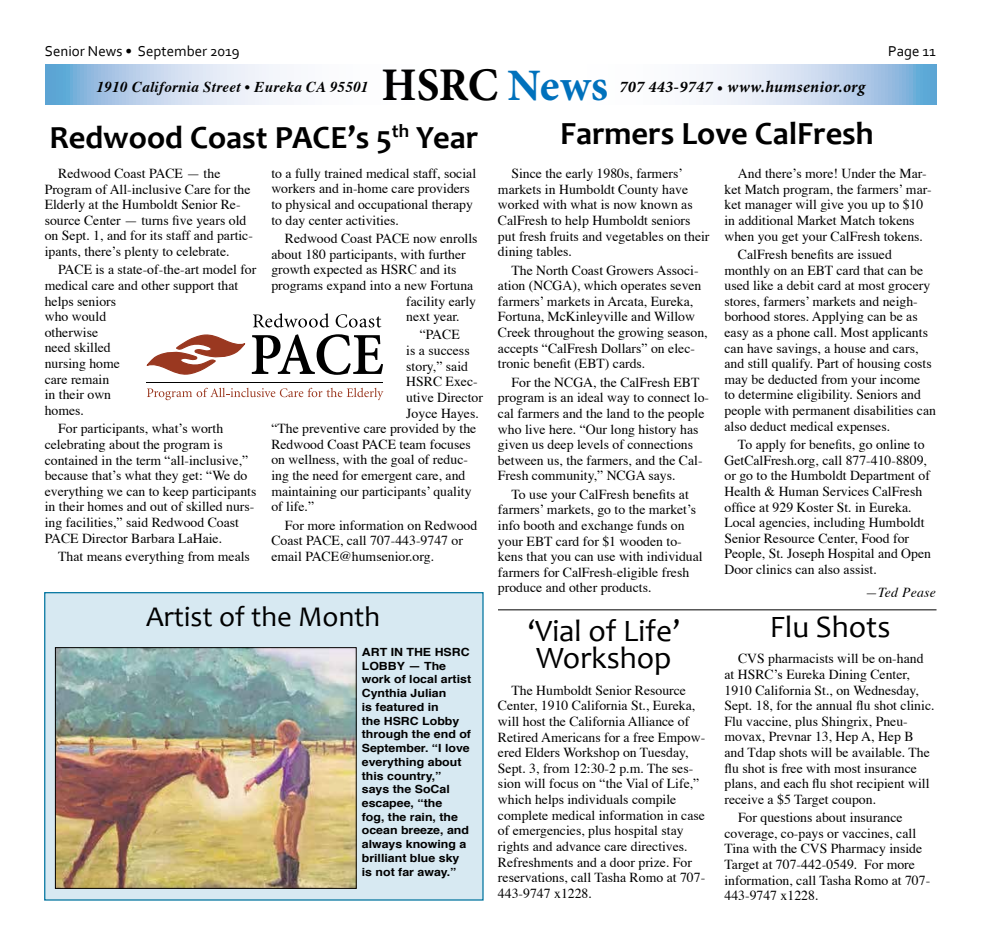
<style>
.page{position:relative;width:981px;height:945px;background:#fff}
.page>*{position:absolute;margin:0;border:0;box-sizing:border-box;transform-origin:0 0}
.t1{font:700 46.75px "Minion Pro";color:#000;scale:.96 1}
.t2{font:700 32.5px "Candara";color:#000}
.t3{font:31.25px/27.5px "Candara";color:#000}
.t4{font:28.75px "Candara";color:#000}
.t5{font:italic 700 16.25px "Minion Pro";letter-spacing:.02em;color:#000}
.t6{font:italic 700 15px "Times";letter-spacing:.02em;color:#000}
.t7{font:15px "Corbel";color:#000}
.t8{font:13.75px/15.6px "Times";color:#000}
.t9{font:italic 13.75px "Times";letter-spacing:.02em;color:#000}
.t10{font:700 11.25px/13.8px "Helvetica";color:#000;scale:1.1 1}
.s1{font-size:45px;color:#0071bc}
</style>
<div class="page">
<svg style="left:46px;top:64px;width:890px;height:41px"></svg>
<div style="left:44px;top:592px;width:440px;height:309px;background:#d7e9f2;border:1px solid #00749f"></div>
<img style="left:57px;top:649px;width:298px;height:238px">
<div style="left:55px;top:647px;width:302px;height:242px;border:1px solid #000"></div>
<svg style="left:147px;top:388px;width:236px;height:12px"></svg>
<svg style="left:146px;top:313px;width:237px;height:62px"></svg>
<hr style="left:146px;top:382px;width:237px;height:1px;background:#000">
<hr style="left:498px;top:610px;width:439px;height:1px;background:#000">
<p class="t7" style="left:45px;top:42px;width:197px">Senior News • September 2019</p>
<p class="t7" style="left:888px;top:42px;width:49px">Page 11</p>
<p class="t6" style="left:97px;top:73px;width:273px">1910 California Street • Eureka CA 95501</p>
<p class="t1" style="left:381px;top:52px;width:238px">HSRC <span class="s1">News</span></p>
<p class="t5" style="left:620px;top:75px;width:247px">707 443-9747 • www.humsenior.org</p>
<p class="t2" style="left:49px;top:117px;width:430px">Redwood Coast PACE’s 5<sup>th</sup> Year</p>
<p class="t2" style="left:560px;top:114px;width:315px">Farmers Love CalFresh</p>
<p class="t8" style="left:45px;top:164px;width:210px;text-indent:14px">Redwood Coast PACE — the Program of All-inclusive Care for the Elderly at the Humboldt Senior Re&shy;source Center — turns five years old on Sept. 1, and for its staff and partic&shy;ipants, there’s plenty to celebrate.</p>
<p class="t8" style="left:45px;top:261px;width:213px;text-indent:14px">PACE is a state-of-the-art model for medical care and other support that helps seniors<br>who would<br>otherwise<br>need skilled<br>nursing home<br>care remain<br>in their own<br>homes.</p>
<p class="t8" style="left:45px;top:420px;width:213px;text-indent:14px">For participants, what’s worth celebrating about the program is contained in the term “all-inclusive,” because that’s what they get: “We do everything we can to keep participants in their homes and out of skilled nurs&shy;ing facilities,” said Redwood Coast PACE Director Barbara LaHaie.</p>
<p class="t8" style="left:58px;top:547px;width:193px">That means everything from meals</p>
<p class="t8" style="left:271px;top:164px;width:206px">to a fully trained medical staff, social workers and in-home care providers to physical and occupational therapy to day center activities.</p>
<p class="t8" style="left:285px;top:229px;width:194px">Redwood Coast PACE now enrolls</p>
<p class="t8" style="left:271px;top:245px;width:196px">about 180 participants, with further</p>
<p class="t8" style="left:271px;top:261px;width:187px">growth expected as HSRC and its</p>
<p class="t8" style="left:271px;top:276px;width:204px">programs expand into a new Fortuna</p>
<p class="t8" style="left:406px;top:292px;width:71px">facility early</p>
<p class="t8" style="left:406px;top:308px;width:55px">next year.</p>
<p class="t8" style="left:420px;top:326px;width:41px">“PACE</p>
<p class="t8" style="left:406px;top:342px;width:65px">is a success</p>
<p class="t8" style="left:406px;top:357px;width:63px">story,” said</p>
<p class="t8" style="left:406px;top:373px;width:73px">HSRC Exec-</p>
<p class="t8" style="left:406px;top:388px;width:78px">utive Director</p>
<p class="t8" style="left:406px;top:404px;width:74px">Joyce Hayes.</p>
<p class="t8" style="left:271px;top:420px;width:207px">“The preventive care provided by the</p>
<p class="t8" style="left:271px;top:435px;width:201px">Redwood Coast PACE team focuses</p>
<p class="t8" style="left:271px;top:451px;width:198px">on wellness, with the goal of reduc-</p>
<p class="t8" style="left:271px;top:466px;width:196px">ing the need for emergent care, and</p>
<p class="t8" style="left:271px;top:482px;width:202px">maintaining our participants’ quality</p>
<p class="t8" style="left:271px;top:498px;width:44px">of life.”</p>
<p class="t8" style="left:271px;top:516px;width:207px;text-indent:14px">For more information on Redwood<br>Coast PACE, call 707-443-9747 or email PACE@humsenior.org.</p>
<p class="t4" style="left:146px;top:599px;width:236px">Artist of the Month</p>
<p class="t10" style="left:362px;top:645px;width:101px">ART IN THE HSRC<br>LOBBY — The work of local artist<br>Cynthia Julian<br>is featured in<br>the HSRC Lobby through the end of<br>September. “I love everything about this country,” says the SoCal escapee, “the<br>fog, the rain, the ocean breeze, and always knowing a brilliant blue sky is not far away.”</p>
<p class="t8" style="left:498px;top:165px;width:213px;text-indent:14px">Since the early 1980s, farmers’ markets in Humboldt County have worked with what is now known as<br>CalFresh to help Humboldt seniors put fresh fruits and vegetables on their dining tables.</p>
<p class="t8" style="left:498px;top:261px;width:211px;text-indent:14px">The North Coast Growers Associ&shy;ation (NCGA), which operates seven farmers’ markets in Arcata, Eureka, Fortuna, McKinleyville and Willow Creek throughout the growing season, accepts “CalFresh Dollars” on elec&shy;tronic benefit (EBT) cards.</p>
<p class="t8" style="left:498px;top:373px;width:213px;text-indent:14px">For the NCGA, the CalFresh EBT program is an ideal way to connect lo&shy;cal farmers and the land to the people who live here. “Our long history has given us deep levels of connections between us, the farmers, and the Cal-Fresh community,” NCGA says.</p>
<p class="t8" style="left:498px;top:485px;width:206px;text-indent:14px">To use your CalFresh benefits at farmers’ markets, go to the market’s info booth and exchange funds on your EBT card for $1 wooden to&shy;kens that you can use with individual farmers for CalFresh-eligible fresh produce and other products.</p>
<p class="t3" style="left:528px;top:617px;width:154px">‘Vial of Life’<br>Workshop</p>
<p class="t8" style="left:498px;top:681px;width:209px;text-indent:14px">The Humboldt Senior Resource Center, 1910 California St., Eureka, will host the California Alliance of Retired Americans for a free Empow&shy;ered Elders Workshop on Tuesday, Sept. 3, from 12:30-2 p.m. The ses&shy;sion will focus on “the Vial of Life,” which helps individuals compile complete medical information in case of emergencies, plus hospital stay rights and advance care directives.<br>Refreshments and a door prize. For reservations, call Tasha Romo at 707- 443-9747 x1228.</p>
<p class="t8" style="left:724px;top:164px;width:209px;text-indent:14px">And there’s more! Under the Mar&shy;ket Match program, the farmers’ mar&shy;ket manager will give you up to $10 in additional Market Match tokens when you get your CalFresh tokens.</p>
<p class="t8" style="left:724px;top:245px;width:213px;text-indent:14px">CalFresh benefits are issued monthly on an EBT card that can be used like a debit card at most grocery stores, farmers’ markets and neigh&shy;borhood stores. Applying can be as easy as a phone call. Most applicants can have savings, a house and cars, and still qualify. Part of housing costs may be deducted from your income<br>to determine eligibility. Seniors and people with permanent disabilities can also deduct medical expenses.</p>
<p class="t8" style="left:724px;top:435px;width:208px;text-indent:14px">To apply for benefits, go online to GetCalFresh.org, call 877-410-8809, or go to the Humboldt Department of Health &amp; Human Services CalFresh office at 929 Koster St. in Eureka.<br>Local agencies, including Humboldt Senior Resource Center, Food for People, St. Joseph Hospital and Open Door clinics can also assist.</p>
<p class="t9" style="left:866px;top:580px;width:72px">—Ted Pease</p>
<p class="t3" style="left:770px;top:613px;width:122px">Flu Shots</p>
<p class="t8" style="left:724px;top:650px;width:212px;text-indent:14px">CVS pharmacists will be on-hand at HSRC’s Eureka Dining Center, 1910 California St., on Wednesday, Sept. 18, for the annual flu shot clinic.<br>Flu vaccine, plus Shingrix, Pneu&shy;movax, Prevnar 13, Hep A, Hep B and Tdap shots will be available. The flu shot is free with most insurance plans, and each flu shot recipient will receive a $5 Target coupon.</p>
<p class="t8" style="left:724px;top:809px;width:207px;text-indent:14px">For questions about insurance coverage, co-pays or vaccines, call<br>Tina with the CVS Pharmacy inside<br>Target at 707-442-0549. For more information, call Tasha Romo at 707-<br>443-9747 x1228.</p>
</div>
